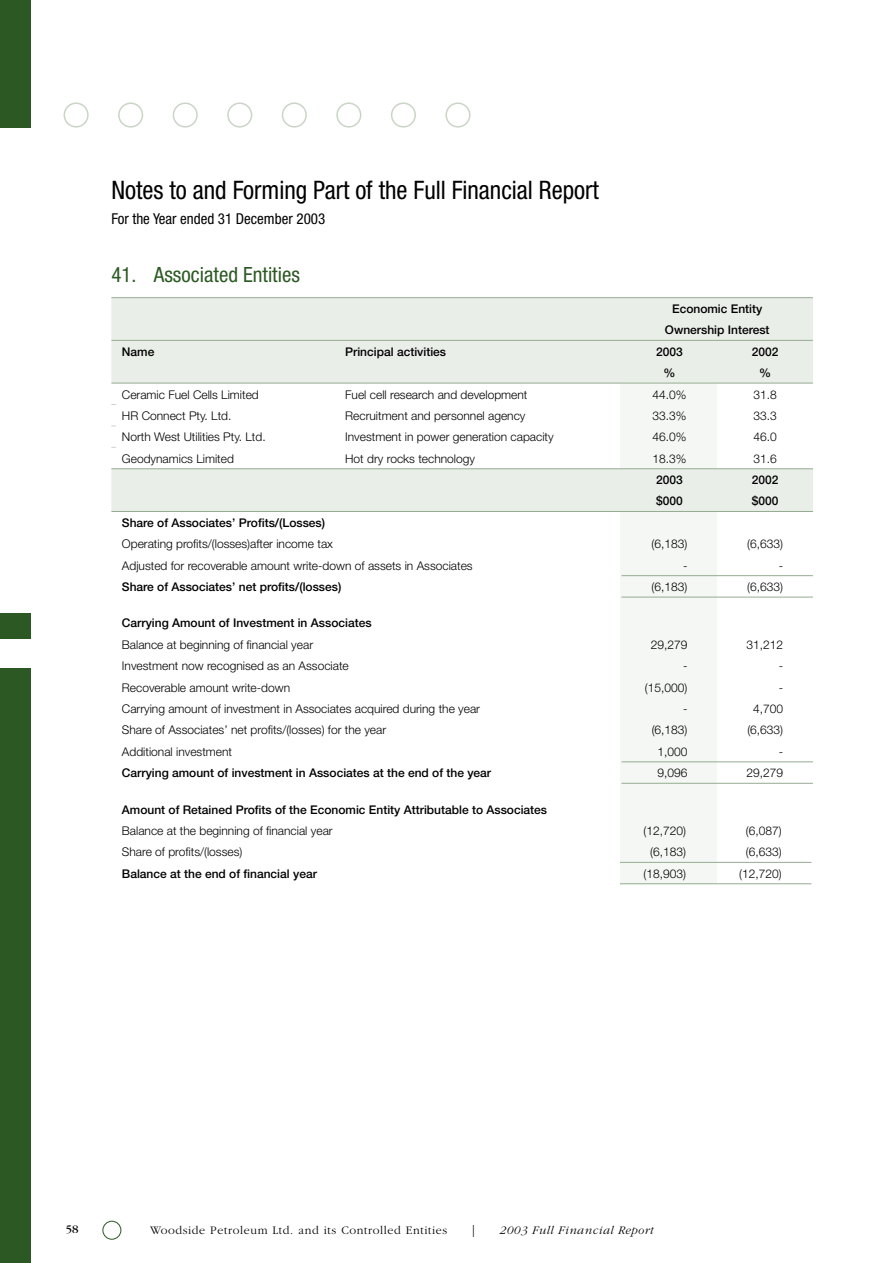
<style>
.page{position:relative;width:893px;height:1263px;background:#fff}
.page>*{position:absolute;margin:0;border:0;box-sizing:border-box;transform-origin:0 0}
.t1{font:condensed 25.5px "Helvetica Neue LT";color:#000}
.t2{font:condensed 21px "Helvetica Neue LT";color:#2c5923}
.t3{font:condensed 15px "Helvetica Neue LT";color:#000}
.t4{font:300 12px "Helvetica Neue LT";color:#000}
.t5{font:500 12px/21.3px "Helvetica Neue LT";color:#000;text-align:center}
.t6{font:300 12px "Garamond LT";letter-spacing:.05em;color:#000}
.t7{font:italic 300 12px "Garamond LT";letter-spacing:.05em;color:#000}
.t8{font:12px "Garamond LT";color:#000}
</style>
<div class="page">
<div style="left:620px;top:377px;width:97px;height:507px;background:#f4f7f4"></div>
<svg style="left:111px;top:298px;width:702px;height:213px;fill:#eaeee9"></svg>
<hr style="left:116px;top:468px;width:181px;height:1px;background:#95ac91">
<hr style="left:297px;top:468px;width:42px;height:1px;background:#95ac91">
<hr style="left:339px;top:468px;width:128px;height:1px;background:#95ac91">
<hr style="left:467px;top:468px;width:154px;height:1px;background:#95ac91">
<hr style="left:621px;top:468px;width:96px;height:1px;background:#95ac91">
<hr style="left:717px;top:468px;width:96px;height:1px;background:#95ac91">
<hr style="left:116px;top:511px;width:181px;height:1px;background:#95ac91">
<hr style="left:297px;top:511px;width:42px;height:1px;background:#95ac91">
<hr style="left:339px;top:511px;width:128px;height:1px;background:#95ac91">
<hr style="left:467px;top:511px;width:154px;height:1px;background:#95ac91">
<hr style="left:621px;top:511px;width:96px;height:1px;background:#95ac91">
<hr style="left:717px;top:511px;width:96px;height:1px;background:#95ac91">
<hr style="left:116px;top:297px;width:181px;height:1px;background:#95ac91">
<hr style="left:297px;top:297px;width:42px;height:1px;background:#95ac91">
<hr style="left:339px;top:297px;width:128px;height:1px;background:#95ac91">
<hr style="left:467px;top:297px;width:154px;height:1px;background:#95ac91">
<hr style="left:621px;top:297px;width:96px;height:1px;background:#95ac91">
<hr style="left:717px;top:297px;width:96px;height:1px;background:#95ac91">
<hr style="left:116px;top:340px;width:181px;height:1px;background:#95ac91">
<hr style="left:297px;top:340px;width:42px;height:1px;background:#95ac91">
<hr style="left:339px;top:340px;width:128px;height:1px;background:#95ac91">
<hr style="left:467px;top:340px;width:154px;height:1px;background:#95ac91">
<hr style="left:621px;top:340px;width:96px;height:1px;background:#95ac91">
<hr style="left:717px;top:340px;width:96px;height:1px;background:#95ac91">
<hr style="left:621px;top:575px;width:96px;height:1px;background:#95ac91">
<hr style="left:717px;top:575px;width:96px;height:1px;background:#95ac91">
<hr style="left:621px;top:597px;width:96px;height:1px;background:#95ac91">
<hr style="left:717px;top:597px;width:96px;height:1px;background:#95ac91">
<hr style="left:116px;top:383px;width:181px;height:1px;background:#95ac91">
<hr style="left:297px;top:383px;width:42px;height:1px;background:#95ac91">
<hr style="left:339px;top:383px;width:128px;height:1px;background:#95ac91">
<hr style="left:467px;top:383px;width:154px;height:1px;background:#95ac91">
<hr style="left:621px;top:383px;width:96px;height:1px;background:#95ac91">
<hr style="left:717px;top:383px;width:96px;height:1px;background:#95ac91">
<hr style="left:621px;top:761px;width:96px;height:1px;background:#95ac91">
<hr style="left:717px;top:761px;width:96px;height:1px;background:#95ac91">
<hr style="left:621px;top:783px;width:96px;height:1px;background:#95ac91">
<hr style="left:717px;top:783px;width:96px;height:1px;background:#95ac91">
<hr style="left:620px;top:862px;width:96px;height:1px;background:#95ac91">
<hr style="left:716px;top:862px;width:95px;height:1px;background:#95ac91">
<hr style="left:620px;top:883px;width:96px;height:1px;background:#95ac91">
<hr style="left:716px;top:883px;width:95px;height:1px;background:#95ac91">
<div style="left:0;top:0;width:31px;height:128px;background:#2c5923"></div>
<div style="left:391px;top:102px;width:25px;height:26px;border:2px solid #cad5c8;border-radius:50%"></div>
<div style="left:445px;top:102px;width:25px;height:26px;border:2px solid #cad5c8;border-radius:50%"></div>
<div style="left:336px;top:102px;width:25px;height:26px;border:2px solid #cad5c8;border-radius:50%"></div>
<div style="left:282px;top:102px;width:25px;height:26px;border:2px solid #cad5c8;border-radius:50%"></div>
<div style="left:227px;top:102px;width:25px;height:26px;border:2px solid #cad5c8;border-radius:50%"></div>
<div style="left:173px;top:102px;width:25px;height:26px;border:2px solid #cad5c8;border-radius:50%"></div>
<div style="left:118px;top:102px;width:25px;height:26px;border:2px solid #cad5c8;border-radius:50%"></div>
<div style="left:64px;top:102px;width:25px;height:26px;border:2px solid #cad5c8;border-radius:50%"></div>
<div style="left:0;top:614px;width:31px;height:25px;background:#2c5923"></div>
<div style="left:0;top:668px;width:31px;height:595px;background:#2c5923"></div>
<div style="left:103px;top:1221px;width:18px;height:18px;border:1px solid #2c5923;border-radius:50%"></div>
<h1 class="t1" style="left:111px;top:175px;width:489px">Notes to and Forming Part of the Full Financial Report</h1>
<p class="t3" style="left:111px;top:210px;width:215px">For the Year ended 31 December 2003</p>
<h2 class="t2" style="left:111px;top:262px;width:190px">41. Associated Entities</h2>
<p class="t5" style="left:665px;top:298px;width:106px">Economic Entity<br>Ownership Interest</p>
<p class="t5" style="left:122px;top:341px;width:34px">Name</p>
<p class="t5" style="left:345px;top:341px;width:102px">Principal activities</p>
<p class="t5" style="left:656px;top:341px;width:28px">2003</p>
<p class="t5" style="left:752px;top:341px;width:28px">2002</p>
<p class="t5" style="left:663px;top:362px;width:13px">%</p>
<p class="t5" style="left:759px;top:362px;width:13px">%</p>
<p class="t4" style="left:122px;top:387px;width:138px">Ceramic Fuel Cells Limited</p>
<p class="t4" style="left:345px;top:387px;width:184px">Fuel cell research and development</p>
<p class="t4" style="left:652px;top:387px;width:36px">44.0%</p>
<p class="t4" style="left:753px;top:387px;width:25px">31.8</p>
<p class="t4" style="left:122px;top:408px;width:111px">HR Connect Pty. Ltd.</p>
<p class="t4" style="left:345px;top:408px;width:182px">Recruitment and personnel agency</p>
<p class="t4" style="left:652px;top:408px;width:36px">33.3%</p>
<p class="t4" style="left:753px;top:408px;width:25px">33.3</p>
<p class="t4" style="left:122px;top:430px;width:145px">North West Utilities Pty. Ltd.</p>
<p class="t4" style="left:345px;top:430px;width:210px">Investment in power generation capacity</p>
<p class="t4" style="left:652px;top:430px;width:36px">46.0%</p>
<p class="t4" style="left:753px;top:430px;width:25px">46.0</p>
<p class="t4" style="left:122px;top:451px;width:114px">Geodynamics Limited</p>
<p class="t4" style="left:345px;top:451px;width:131px">Hot dry rocks technology</p>
<p class="t4" style="left:652px;top:451px;width:36px">18.3%</p>
<p class="t4" style="left:753px;top:451px;width:25px">31.6</p>
<p class="t5" style="left:656px;top:469px;width:28px">2003</p>
<p class="t5" style="left:752px;top:469px;width:28px">2002</p>
<p class="t5" style="left:656px;top:490px;width:28px">$000</p>
<p class="t5" style="left:752px;top:490px;width:28px">$000</p>
<p class="t5" style="left:122px;top:512px;width:205px">Share of Associates’ Profits/(Losses)</p>
<p class="t4" style="left:122px;top:537px;width:213px">Operating profits/(losses)after income tax</p>
<p class="t4" style="left:651px;top:537px;width:37px">(6,183)</p>
<p class="t4" style="left:747px;top:537px;width:37px">(6,633)</p>
<p class="t4" style="left:122px;top:558px;width:352px">Adjusted for recoverable amount write-down of assets in Associates</p>
<p class="t4" style="left:683px;top:558px;width:6px">-</p>
<p class="t4" style="left:779px;top:558px;width:6px">-</p>
<p class="t5" style="left:122px;top:576px;width:221px">Share of Associates’ net profits/(losses)</p>
<p class="t4" style="left:651px;top:579px;width:37px">(6,183)</p>
<p class="t4" style="left:747px;top:579px;width:37px">(6,633)</p>
<p class="t5" style="left:122px;top:612px;width:251px">Carrying Amount of Investment in Associates</p>
<p class="t4" style="left:122px;top:637px;width:193px">Balance at beginning of financial year</p>
<p class="t4" style="left:651px;top:637px;width:38px">29,279</p>
<p class="t4" style="left:746px;top:637px;width:38px">31,212</p>
<p class="t4" style="left:122px;top:658px;width:228px">Investment now recognised as an Associate</p>
<p class="t4" style="left:683px;top:658px;width:6px">-</p>
<p class="t4" style="left:779px;top:658px;width:6px">-</p>
<p class="t4" style="left:122px;top:680px;width:170px">Recoverable amount write-down</p>
<p class="t4" style="left:645px;top:680px;width:44px">(15,000)</p>
<p class="t4" style="left:779px;top:680px;width:6px">-</p>
<p class="t4" style="left:122px;top:701px;width:360px">Carrying amount of investment in Associates acquired during the year</p>
<p class="t4" style="left:683px;top:701px;width:6px">-</p>
<p class="t4" style="left:753px;top:701px;width:32px">4,700</p>
<p class="t4" style="left:122px;top:723px;width:266px">Share of Associates’ net profits/(losses) for the year</p>
<p class="t4" style="left:652px;top:723px;width:37px">(6,183)</p>
<p class="t4" style="left:747px;top:723px;width:37px">(6,633)</p>
<p class="t4" style="left:122px;top:744px;width:112px">Additional investment</p>
<p class="t4" style="left:657px;top:744px;width:32px">1,000</p>
<p class="t4" style="left:779px;top:744px;width:6px">-</p>
<p class="t5" style="left:122px;top:762px;width:371px">Carrying amount of investment in Associates at the end of the year</p>
<p class="t4" style="left:657px;top:766px;width:32px">9,096</p>
<p class="t4" style="left:746px;top:766px;width:38px">29,279</p>
<p class="t5" style="left:122px;top:798px;width:427px">Amount of Retained Profits of the Economic Entity Attributable to Associates</p>
<p class="t4" style="left:122px;top:823px;width:212px">Balance at the beginning of financial year</p>
<p class="t4" style="left:643px;top:823px;width:44px">(12,720)</p>
<p class="t4" style="left:746px;top:823px;width:37px">(6,087)</p>
<p class="t4" style="left:122px;top:845px;width:122px">Share of profits/(losses)</p>
<p class="t4" style="left:650px;top:845px;width:37px">(6,183)</p>
<p class="t4" style="left:746px;top:845px;width:37px">(6,633)</p>
<p class="t5" style="left:122px;top:863px;width:196px">Balance at the end of financial year</p>
<p class="t4" style="left:643px;top:866px;width:44px">(18,903)</p>
<p class="t4" style="left:739px;top:866px;width:44px">(12,720)</p>
<p class="t8" style="left:66px;top:1223px;width:14px">58</p>
<p class="t6" style="left:150px;top:1223px;width:299px">Woodside Petroleum Ltd. and its Controlled Entities</p>
<p class="t6" style="left:470px;top:1223px;width:8px">|</p>
<p class="t7" style="left:500px;top:1223px;width:155px">2003 Full Financial Report</p>
</div>
